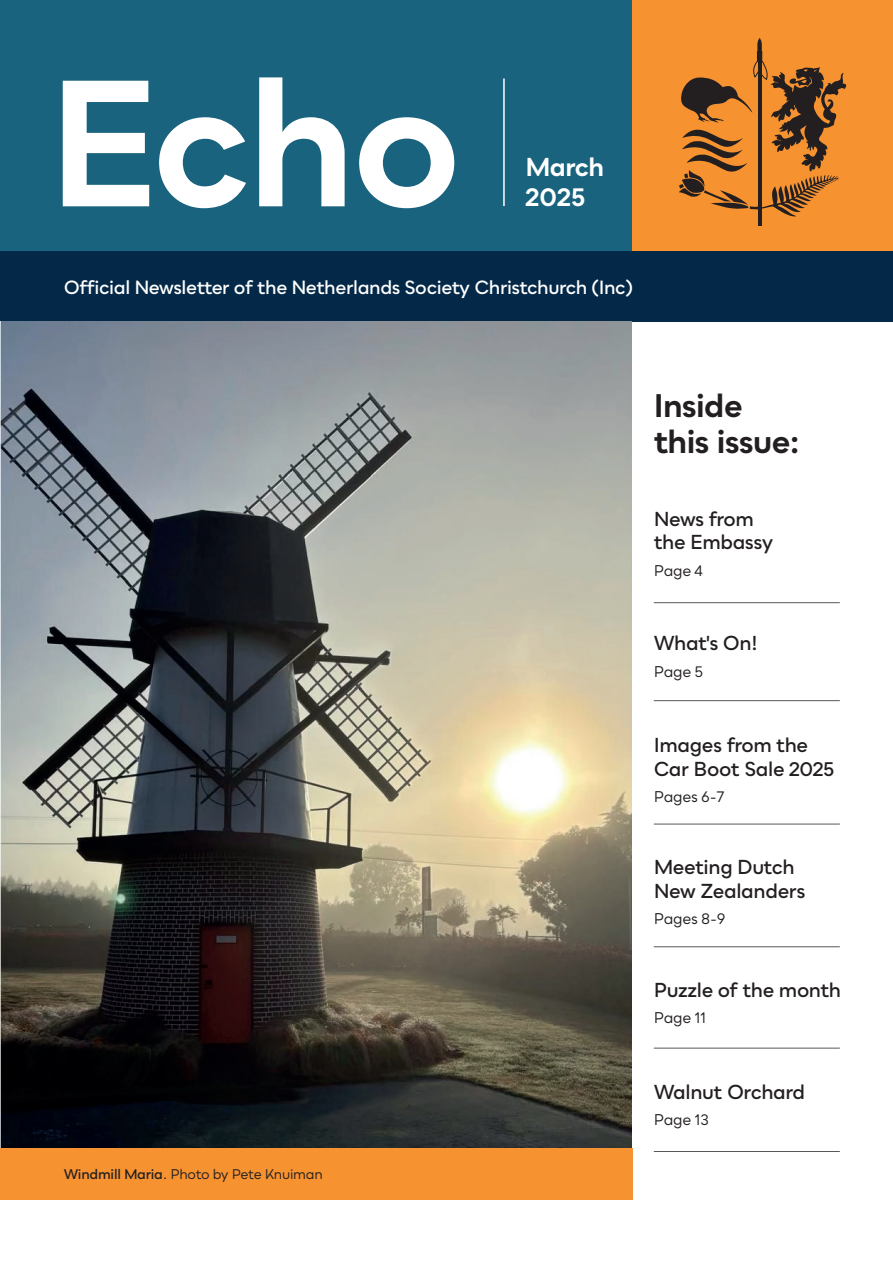
<style>
.page{position:relative;width:893px;height:1263px;background:#fff}
.page>*{position:absolute;margin:0;border:0;box-sizing:border-box;transform-origin:0 0}
.t1{font:700 31.5px/36px "Bozon";letter-spacing:-.025em;color:#231f20}
.t2{font:700 25.05px/30px "Bozon";letter-spacing:-.02em;color:#fff}
.t3{font:600 19.5px/23.4px "Bozon";letter-spacing:-.025em;color:#231f20}
.t4{font:600 18.45px "Bozon";letter-spacing:-.025em;color:#fff}
.t5{font:15px "Bozon";letter-spacing:-.015em;color:#231f20}
.t6{font:13.5px "Bozon";letter-spacing:-.03em;color:#231f20}
.s1{font-weight:600}
</style>
<div class="page">
<div style="left:0;top:0;width:649px;height:253px;background:#19637e"></div>
<div style="left:632px;top:0;width:261px;height:253px;background:#f69230"></div>
<div style="left:0;top:251px;width:893px;height:71px;background:#042948"></div>
<svg style="left:63px;top:77px;width:391px;height:131px"></svg>
<hr style="left:503px;top:78px;width:2px;height:128px;background:#fff">
<hr style="left:654px;top:602px;width:186px;height:1px;background:#57585a">
<hr style="left:654px;top:824px;width:186px;height:1px;background:#57585a">
<hr style="left:654px;top:1048px;width:186px;height:1px;background:#57585a">
<hr style="left:654px;top:1151px;width:186px;height:1px;background:#57585a">
<hr style="left:654px;top:946px;width:186px;height:1px;background:#57585a">
<hr style="left:758px;top:61px;width:4px;height:165px;background:#231f20">
<svg style="left:679px;top:38px;width:168px;height:178px"></svg>
<hr style="left:654px;top:700px;width:186px;height:1px;background:#57585a">
<img style="left:0;top:322px;width:632px;height:826px">
<div style="left:0;top:1148px;width:632px;height:51px;background:#f69230"></div>
<p class="t2" style="left:525px;top:152px;width:80px">March<br>2025</p>
<p class="t4" style="left:64px;top:275px;width:571px">Official Newsletter of the Netherlands Society Christchurch (Inc)</p>
<p class="t6" style="left:64px;top:1165px;width:260px"><span class="s1">Windmill Maria</span>. Photo by Pete Knuiman</p>
<h1 class="t1" style="left:654px;top:388px;width:147px">Inside this issue:</h1>
<p class="t3" style="left:654px;top:507px;width:121px">News from the Embassy</p>
<p class="t5" style="left:654px;top:561px;width:51px">Page 4</p>
<p class="t3" style="left:654px;top:631px;width:105px">What's On!</p>
<p class="t5" style="left:654px;top:661px;width:51px">Page 5</p>
<p class="t3" style="left:654px;top:733px;width:182px">Images from the<br>Car Boot Sale 2025</p>
<p class="t5" style="left:654px;top:787px;width:72px">Pages 6-7</p>
<p class="t3" style="left:654px;top:855px;width:153px">Meeting Dutch<br>New Zealanders</p>
<p class="t5" style="left:654px;top:909px;width:73px">Pages 8-9</p>
<p class="t3" style="left:654px;top:978px;width:189px">Puzzle of the month</p>
<p class="t5" style="left:654px;top:1008px;width:54px">Page 11</p>
<p class="t3" style="left:654px;top:1080px;width:153px">Walnut Orchard</p>
<p class="t5" style="left:654px;top:1110px;width:57px">Page 13</p>
</div>
